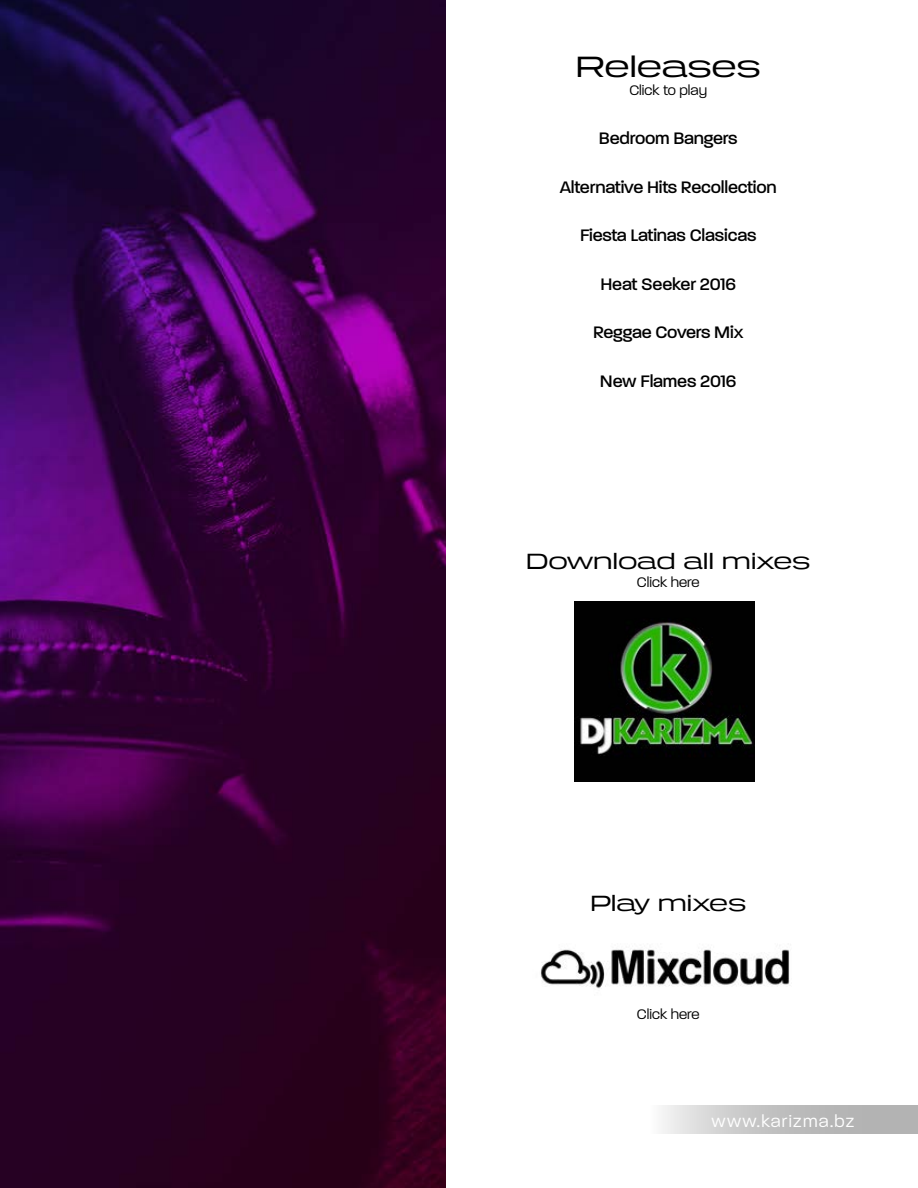
<style>
.page{position:relative;width:918px;height:1188px;background:#fff}
.page>*{position:absolute;margin:0;border:0;box-sizing:border-box;transform-origin:0 0}
.t1{font:30px "Tussilago Bk";letter-spacing:-.01em;color:#000}
.t2{font:22.5px "Tussilago Bk";letter-spacing:-.01em;color:#000}
.t3{font:500 18px "Paralucent";letter-spacing:-.01em;color:#000}
.t4{font:300 18px "Paralucent";letter-spacing:.075em;color:#fff}
.t5{font:300 15px "Paralucent";color:#000}
</style>
<div class="page">
<img style="left:0;top:0;width:446px;height:1188px">
<img style="left:541px;top:949px;width:249px;height:40px">
<img style="left:575px;top:602px;width:180px;height:180px">
<svg style="left:662px;top:1106px;width:256px;height:28px;background:#c4c4c4"></svg>
<h1 class="t1" style="left:576px;top:48px;width:186px">Releases</h1>
<p class="t5" style="left:629px;top:82px;width:79px">Click to play</p>
<p class="t3" style="left:599px;top:128px;width:140px">Bedroom Bangers</p>
<p class="t3" style="left:560px;top:176px;width:219px">Alternative Hits Recollection</p>
<p class="t3" style="left:580px;top:225px;width:178px">Fiesta Latinas Clasicas</p>
<p class="t3" style="left:600px;top:273px;width:137px">Heat Seeker 2016</p>
<p class="t3" style="left:593px;top:322px;width:152px">Reggae Covers Mix</p>
<p class="t3" style="left:600px;top:371px;width:138px">New Flames 2016</p>
<p class="t2" style="left:526px;top:547px;width:285px">Download all mixes</p>
<p class="t5" style="left:637px;top:573px;width:64px">Click here</p>
<p class="t2" style="left:590px;top:889px;width:157px">Play mixes</p>
<p class="t5" style="left:637px;top:1005px;width:64px">Click here</p>
<p class="t4" style="left:712px;top:1111px;width:144px">www.karizma.bz</p>
</div>
